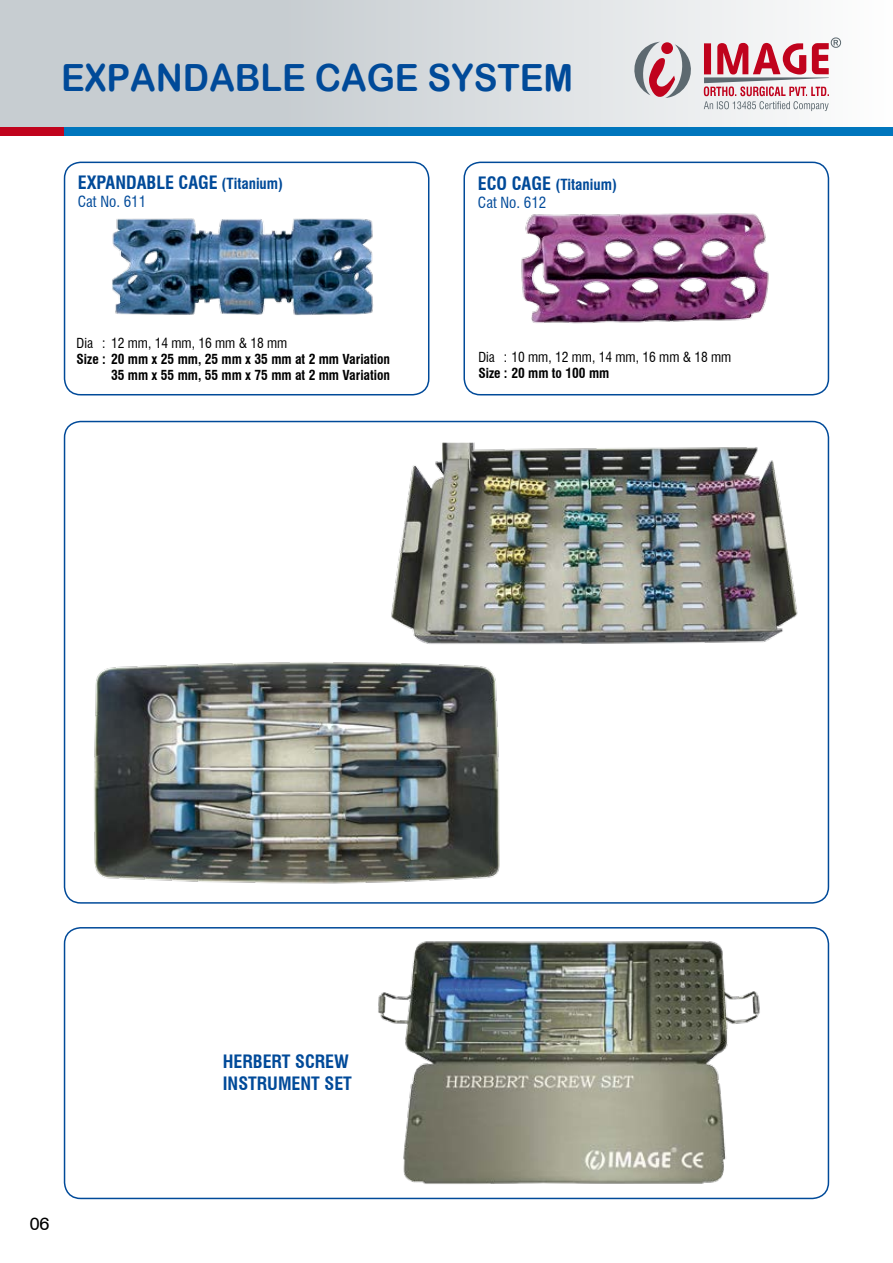
<style>
.page{position:relative;width:893px;height:1263px;background:#fff}
.page>*{position:absolute;margin:0;border:0;box-sizing:border-box;transform-origin:0 0}
.t1{font:37.5px "Arial Rounded MT Bold";color:#004a99;scale:.95 1}
.t2{font:700 condensed 18px/21.6px "Swiss 721 BT";color:#004a99}
.t3{font:18px "Swiss 721 BT";color:#000}
.t4{font:700 condensed 15px/18px "Swiss 721 BT";color:#004a99}
.t5{font:condensed 15px "Swiss 721 BT";color:#004a99}
.t6{font:700 condensed 13.5px/16.2px "Swiss 721 BT";color:#000;text-align:right}
.t7{font:condensed 13.5px "Swiss 721 BT";color:#000}
.s1{font-size:15px}
.s2{font-size:18px}
.s3{font-weight:400}
</style>
<div class="page">
<img style="left:112px;top:218px;width:261px;height:98px">
<img style="left:391px;top:442px;width:407px;height:202px">
<img style="left:521px;top:213px;width:248px;height:111px">
<img style="left:94px;top:662px;width:406px;height:222px">
<div style="left:463px;top:162px;width:366px;height:233px;border:2px solid #004a99;border-radius:16px"></div>
<div style="left:64px;top:162px;width:365px;height:233px;border:2px solid #004a99;border-radius:16px"></div>
<div style="left:0;top:0;width:893px;height:128px;background:linear-gradient(to right,#bbc2c7,#f9f9fa)"></div>
<div style="left:0;top:127px;width:893px;height:9px;background:#0076bd"></div>
<div style="left:0;top:127px;width:64px;height:9px;background:#c0031d"></div>
<svg style="left:631px;top:37px;width:210px;height:74px"></svg>
<div style="left:64px;top:927px;width:765px;height:272px;border:2px solid #004a99;border-radius:16px"></div>
<img style="left:378px;top:941px;width:382px;height:243px">
<h1 class="t1" style="left:61px;top:56px;width:540px">EXPANDABLE CAGE SYSTEM</h1>
<h2 class="t2" style="left:78px;top:172px;width:207px">EXPANDABLE CAGE <span class="s1">(Titanium)</span></h2>
<p class="t5" style="left:78px;top:193px;width:70px">Cat No. 611</p>
<p class="t7" style="left:77px;top:334px;width:212px">Dia : 12 mm, 14 mm, 16 mm &amp; 18 mm</p>
<p class="t6" style="left:77px;top:351px;width:315px">Size : 20 mm x 25 mm, 25 mm x 35 mm at 2 mm Variation<br>35 mm x 55 mm, 55 mm x 75 mm at 2 mm Variation</p>
<p class="t4" style="left:478px;top:176px;width:141px"><span class="s2">ECO CAGE</span> (Titanium)<br><span class="s3">Cat No. 612</span></p>
<p class="t7" style="left:478px;top:349px;width:254px">Dia : 10 mm, 12 mm, 14 mm, 16 mm &amp; 18 mm</p>
<p class="t6" style="left:478px;top:365px;width:132px">Size : 20 mm to 100 mm</p>
<h2 class="t3" style="left:30px;top:1213px;width:21px">06</h2>
<h2 class="t2" style="left:223px;top:1051px;width:131px">HERBERT SCREW<br>INSTRUMENT SET</h2>
</div>
